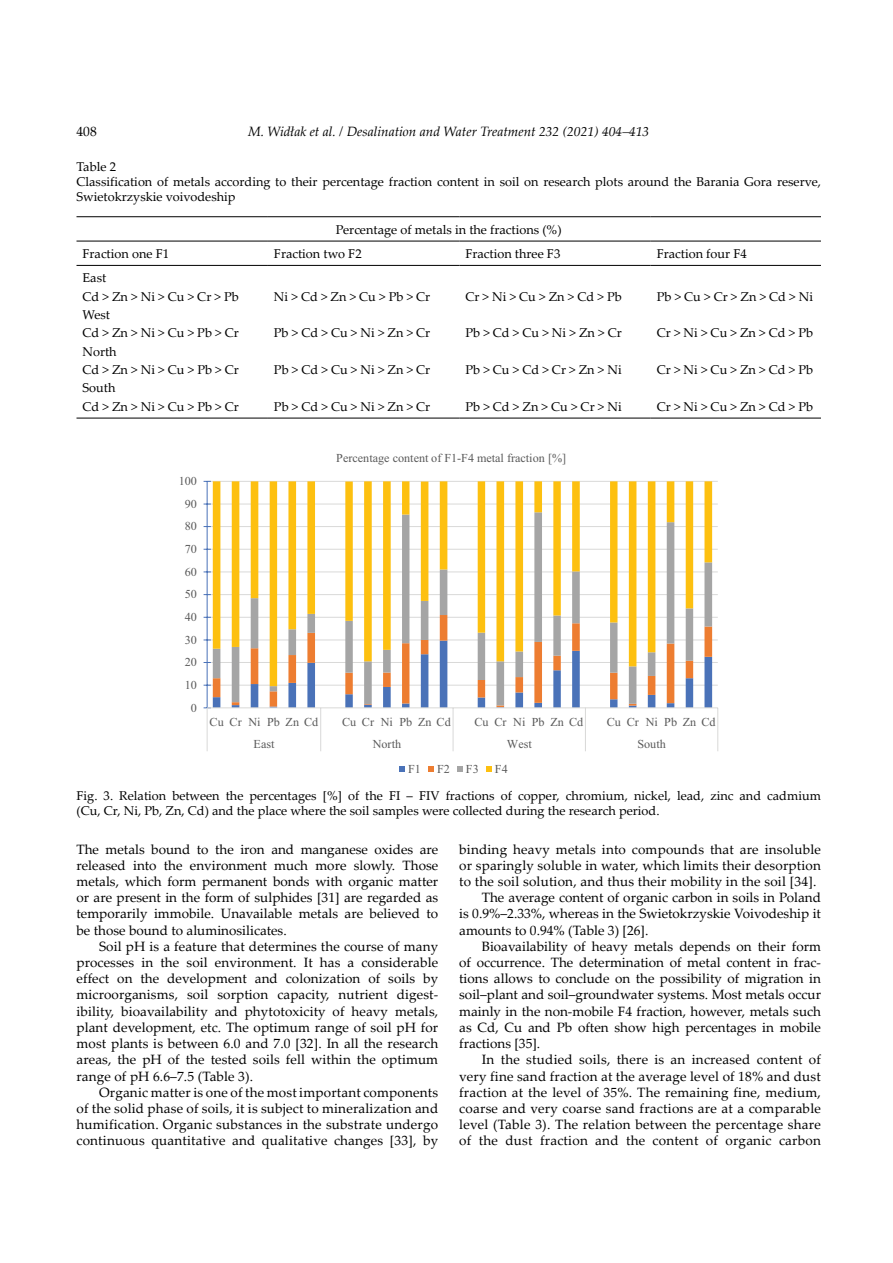
<style>
.page{position:relative;width:893px;height:1263px;background:#fff}
.page>*{position:absolute;margin:0;border:0;box-sizing:border-box;transform-origin:0 0}
.t1{font:13.5px/16.2px "Palatino Linotype";letter-spacing:.01em;color:#000;text-align:justify}
.t2{font:italic 13.5px "Palatino Linotype";color:#000}
.t3{font:12.75px/18.3px "Palatino Linotype";color:#000}
.t4{font:12.15px "Times New Roman";color:#5a5a5a}
</style>
<div class="page">
<hr style="left:76px;top:418px;width:192px;height:1px;background:#000">
<hr style="left:268px;top:418px;width:191px;height:1px;background:#000">
<hr style="left:459px;top:418px;width:192px;height:1px;background:#000">
<hr style="left:651px;top:418px;width:170px;height:1px;background:#000">
<hr style="left:76px;top:216px;width:192px;height:1px;background:#000">
<hr style="left:268px;top:216px;width:191px;height:1px;background:#000">
<hr style="left:459px;top:216px;width:192px;height:1px;background:#000">
<hr style="left:651px;top:216px;width:170px;height:1px;background:#000">
<hr style="left:76px;top:241px;width:192px;height:1px;background:#000">
<hr style="left:268px;top:241px;width:191px;height:1px;background:#000">
<hr style="left:459px;top:241px;width:192px;height:1px;background:#000">
<hr style="left:651px;top:241px;width:170px;height:1px;background:#000">
<hr style="left:76px;top:265px;width:192px;height:1px;background:#000">
<hr style="left:268px;top:265px;width:191px;height:1px;background:#000">
<hr style="left:459px;top:265px;width:192px;height:1px;background:#000">
<hr style="left:651px;top:265px;width:170px;height:1px;background:#000">
<hr style="left:207px;top:481px;width:511px;height:1px;background:#d9d9d8">
<hr style="left:207px;top:503px;width:511px;height:1px;background:#d9d9d8">
<hr style="left:207px;top:526px;width:511px;height:1px;background:#d9d9d8">
<hr style="left:207px;top:549px;width:511px;height:1px;background:#d9d9d8">
<hr style="left:207px;top:571px;width:511px;height:1px;background:#d9d9d8">
<hr style="left:207px;top:594px;width:511px;height:1px;background:#d9d9d8">
<hr style="left:207px;top:617px;width:511px;height:1px;background:#d9d9d8">
<hr style="left:207px;top:639px;width:511px;height:1px;background:#d9d9d8">
<svg style="left:213px;top:481px;width:499px;height:159px"></svg>
<hr style="left:207px;top:481px;width:1px;height:227px;background:#4a72b8">
<svg style="left:204px;top:640px;width:514px;height:111px"></svg>
<svg style="left:399px;top:766px;width:6px;height:6px"></svg>
<svg style="left:428px;top:766px;width:6px;height:6px"></svg>
<svg style="left:457px;top:766px;width:6px;height:6px"></svg>
<svg style="left:486px;top:766px;width:6px;height:6px"></svg>
<p class="t1" style="left:76px;top:123px;width:22px">408</p>
<p class="t2" style="left:248px;top:122px;width:403px">M. Widłak et al. / Desalination and Water Treatment 232 (2021) 404–413</p>
<p class="t3" style="left:76px;top:159px;width:746px;line-height:15px">Table 2<br>Classification of metals according to their percentage fraction content in soil on research plots around the Barania Gora reserve,<br>Swietokrzyskie voivodeship</p>
<p class="t3" style="left:336px;top:220px;width:227px">Percentage of metals in the fractions (%)</p>
<p class="t3" style="left:82px;top:244px;width:88px">Fraction one F1</p>
<p class="t3" style="left:274px;top:244px;width:89px">Fraction two F2</p>
<p class="t3" style="left:465px;top:244px;width:97px">Fraction three F3</p>
<p class="t3" style="left:657px;top:244px;width:92px">Fraction four F4</p>
<p class="t3" style="left:83px;top:268px;width:158px">East<br>Cd&gt;Zn&gt;Ni&gt;Cu&gt;Cr&gt;Pb</p>
<p class="t3" style="left:274px;top:287px;width:158px">Ni&gt;Cd&gt;Zn&gt;Cu&gt;Pb&gt;Cr</p>
<p class="t3" style="left:465px;top:287px;width:158px">Cr&gt;Ni&gt;Cu&gt;Zn&gt;Cd&gt;Pb</p>
<p class="t3" style="left:657px;top:287px;width:158px">Pb&gt;Cu&gt;Cr&gt;Zn&gt;Cd&gt;Ni</p>
<p class="t3" style="left:83px;top:305px;width:158px">West<br>Cd&gt;Zn&gt;Ni&gt;Cu&gt;Pb&gt;Cr</p>
<p class="t3" style="left:83px;top:342px;width:158px">North<br>Cd&gt;Zn&gt;Ni&gt;Cu&gt;Pb&gt;Cr</p>
<p class="t3" style="left:83px;top:378px;width:158px">South<br>Cd&gt;Zn&gt;Ni&gt;Cu&gt;Pb&gt;Cr</p>
<p class="t4" style="left:179px;top:477px;width:20px">100</p>
<p class="t4" style="left:185px;top:499px;width:14px">90</p>
<p class="t4" style="left:185px;top:522px;width:14px">80</p>
<p class="t4" style="left:185px;top:545px;width:14px">70</p>
<p class="t4" style="left:185px;top:567px;width:14px">60</p>
<p class="t4" style="left:185px;top:590px;width:14px">50</p>
<p class="t4" style="left:185px;top:613px;width:14px">40</p>
<p class="t4" style="left:185px;top:635px;width:14px">30</p>
<p class="t4" style="left:185px;top:658px;width:14px">20</p>
<p class="t4" style="left:185px;top:681px;width:14px">10</p>
<p class="t4" style="left:191px;top:703px;width:8px">0</p>
<p class="t3" style="left:274px;top:323px;width:158px">Pb&gt;Cd&gt;Cu&gt;Ni&gt;Zn&gt;Cr</p>
<p class="t3" style="left:465px;top:323px;width:158px">Pb&gt;Cd&gt;Cu&gt;Ni&gt;Zn&gt;Cr</p>
<p class="t3" style="left:657px;top:323px;width:158px">Cr&gt;Ni&gt;Cu&gt;Zn&gt;Cd&gt;Pb</p>
<p class="t3" style="left:274px;top:360px;width:158px">Pb&gt;Cd&gt;Cu&gt;Ni&gt;Zn&gt;Cr</p>
<p class="t3" style="left:465px;top:360px;width:158px">Pb&gt;Cu&gt;Cd&gt;Cr&gt;Zn&gt;Ni</p>
<p class="t3" style="left:657px;top:360px;width:158px">Cr&gt;Ni&gt;Cu&gt;Zn&gt;Cd&gt;Pb</p>
<p class="t3" style="left:274px;top:397px;width:158px">Pb&gt;Cd&gt;Cu&gt;Ni&gt;Zn&gt;Cr</p>
<p class="t3" style="left:465px;top:397px;width:158px">Pb&gt;Cd&gt;Zn&gt;Cu&gt;Cr&gt;Ni</p>
<p class="t3" style="left:657px;top:397px;width:158px">Cr&gt;Ni&gt;Cu&gt;Zn&gt;Cd&gt;Pb</p>
<p class="t4" style="left:336px;top:453px;width:232px">Percentage content of F1-F4 metal fraction [%]</p>
<p class="t4" style="left:210px;top:717px;width:110px">Cu Cr Ni Pb Zn Cd</p>
<p class="t4" style="left:342px;top:717px;width:110px">Cu Cr Ni Pb Zn Cd</p>
<p class="t4" style="left:474px;top:717px;width:110px">Cu Cr Ni Pb Zn Cd</p>
<p class="t4" style="left:607px;top:717px;width:110px">Cu Cr Ni Pb Zn Cd</p>
<p class="t4" style="left:254px;top:739px;width:22px">East</p>
<p class="t4" style="left:373px;top:739px;width:30px">North</p>
<p class="t4" style="left:507px;top:739px;width:26px">West</p>
<p class="t4" style="left:637px;top:739px;width:30px">South</p>
<p class="t4" style="left:408px;top:764px;width:14px">F1</p>
<p class="t4" style="left:437px;top:764px;width:14px">F2</p>
<p class="t4" style="left:466px;top:764px;width:14px">F3</p>
<p class="t4" style="left:495px;top:764px;width:14px">F4</p>
<p class="t3" style="left:76px;top:788px;width:746px;line-height:15px">Fig. 3. Relation between the percentages [%] of the FI – FIV fractions of copper, chromium, nickel, lead, zinc and cadmium (Cu, Cr, Ni, Pb, Zn, Cd) and the place where the soil samples were collected during the research period.</p>
<p class="t1" style="left:76px;top:840px;width:363px">The metals bound to the iron and manganese oxides are released into the environment much more slowly. Those metals, which form permanent bonds with organic matter or are present in the form of sulphides [31] are regarded as temporarily immobile. Unavailable metals are believed to be those bound to aluminosilicates.</p>
<p class="t1" style="left:76px;top:938px;width:363px;text-indent:23px">Soil pH is a feature that determines the course of many processes in the soil environment. It has a considerable effect on the development and colonization of soils by microorganisms, soil sorption capacity, nutrient digest&shy;ibility, bioavailability and phytotoxicity of heavy metals, plant development, etc. The optimum range of soil pH for most plants is between 6.0 and 7.0 [32]. In all the research areas, the pH of the tested soils fell within the optimum range of pH 6.6–7.5 (Table 3).</p>
<p class="t1" style="left:76px;top:1083px;width:363px;text-indent:23px">Organic matter is one of the most important components of the solid phase of soils, it is subject to mineralization and humification. Organic substances in the substrate undergo continuous quantitative and qualitative changes [33], by</p>
<p class="t1" style="left:459px;top:840px;width:363px">binding heavy metals into compounds that are insoluble</p>
<p class="t1" style="left:459px;top:857px;width:363px">or sparingly soluble in water, which limits their desorption</p>
<p class="t1" style="left:459px;top:873px;width:359px">to the soil solution, and thus their mobility in the soil [34].</p>
<p class="t1" style="left:482px;top:889px;width:341px">The average content of organic carbon in soils in Poland</p>
<p class="t1" style="left:459px;top:905px;width:363px">is 0.9%–2.33%, whereas in the Swietokrzyskie Voivodeship it</p>
<p class="t1" style="left:459px;top:921px;width:191px">amounts to 0.94% (Table 3) [26].</p>
<p class="t1" style="left:482px;top:938px;width:341px">Bioavailability of heavy metals depends on their form</p>
<p class="t1" style="left:459px;top:954px;width:363px">of occurrence. The determination of metal content in frac-</p>
<p class="t1" style="left:459px;top:970px;width:363px">tions allows to conclude on the possibility of migration in</p>
<p class="t1" style="left:459px;top:986px;width:363px">soil–plant and soil–groundwater systems. Most metals occur</p>
<p class="t1" style="left:459px;top:1002px;width:363px">mainly in the non-mobile F4 fraction, however, metals such</p>
<p class="t1" style="left:459px;top:1019px;width:363px">as Cd, Cu and Pb often show high percentages in mobile</p>
<p class="t1" style="left:459px;top:1035px;width:83px">fractions [35].</p>
<p class="t1" style="left:482px;top:1051px;width:341px">In the studied soils, there is an increased content of</p>
<p class="t1" style="left:459px;top:1067px;width:363px">very fine sand fraction at the average level of 18% and dust</p>
<p class="t1" style="left:459px;top:1083px;width:363px">fraction at the level of 35%. The remaining fine, medium,</p>
<p class="t1" style="left:459px;top:1100px;width:363px">coarse and very coarse sand fractions are at a comparable</p>
<p class="t1" style="left:459px;top:1116px;width:363px">level (Table 3). The relation between the percentage share</p>
<p class="t1" style="left:459px;top:1132px;width:363px">of the dust fraction and the content of organic carbon</p>
</div>
